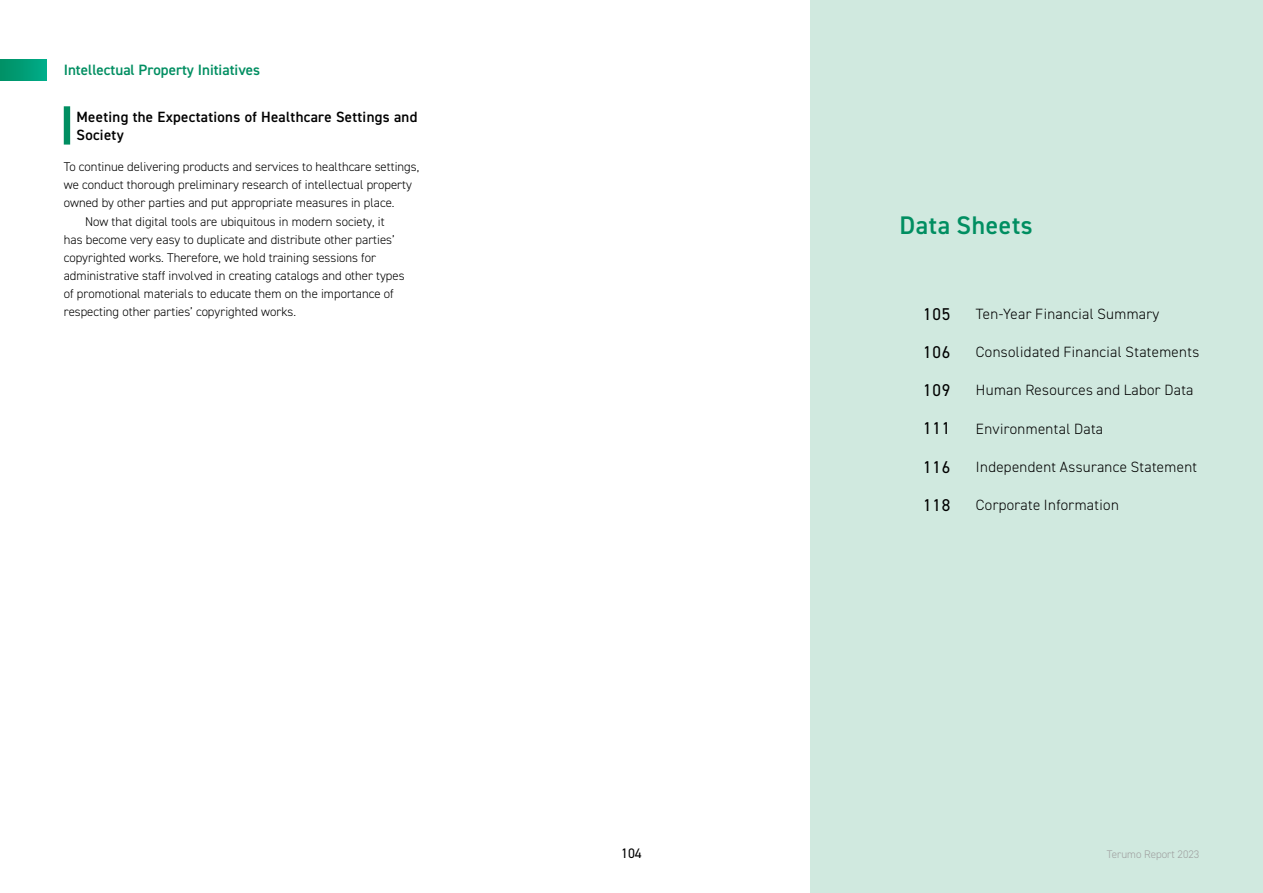
<style>
.page{position:relative;width:1263px;height:893px;background:#fff}
.page>*{position:absolute;margin:0;border:0;box-sizing:border-box;transform-origin:0 0}
.t1{font:600 25.5px "DIN2014";letter-spacing:.025em;color:#008e61}
.t2{font:17.1px "DIN2014";letter-spacing:.045em;color:#000}
.t3{font:600 15px "DIN2014";color:#008e61}
.t4{font:300 14.85px "DIN2014";letter-spacing:.025em;color:#000}
.t5{font:600 14.85px/18px "DIN2014";letter-spacing:.02em;color:#000}
.t6{font:13.8px "DIN2014";color:#000}
.t7{font:300 12.75px "DIN2014";color:#000}
.t8{font:300 10.95px "DIN2014";color:#9fa0a0}
</style>
<div class="page">
<div style="left:810px;top:0;width:453px;height:893px;background:#d0e9df"></div>
<div style="left:0;top:60px;width:47px;height:21px;background:linear-gradient(to right,#008f64,#00ad8a)"></div>
<div style="left:64px;top:106px;width:6px;height:39px;background:#008e61"></div>
<p class="t3" style="left:64px;top:60px;width:198px">Intellectual Property Initiatives</p>
<p class="t5" style="left:77px;top:107px;width:342px">Meeting the Expectations of Healthcare Settings and<br>Society</p>
<p class="t7" style="left:64px;top:159px;width:357px">To continue delivering products and services to healthcare settings,</p>
<p class="t7" style="left:64px;top:177px;width:350px">we conduct thorough preliminary research of intellectual property</p>
<p class="t7" style="left:64px;top:195px;width:332px">owned by other parties and put appropriate measures in place.</p>
<p class="t7" style="left:85px;top:213px;width:301px">Now that digital tools are ubiquitous in modern society, it</p>
<p class="t7" style="left:64px;top:231px;width:332px">has become very easy to duplicate and distribute other parties’</p>
<p class="t7" style="left:64px;top:250px;width:314px">copyrighted works. Therefore, we hold training sessions for</p>
<p class="t7" style="left:64px;top:268px;width:342px">administrative staff involved in creating catalogs and other types</p>
<p class="t7" style="left:64px;top:286px;width:331px">of promotional materials to educate them on the importance of</p>
<p class="t7" style="left:64px;top:304px;width:234px">respecting other parties’ copyrighted works.</p>
<h1 class="t1" style="left:899px;top:208px;width:135px">Data Sheets</h1>
<h2 class="t2" style="left:923px;top:303px;width:29px">105</h2>
<h2 class="t2" style="left:923px;top:341px;width:29px">106</h2>
<h2 class="t2" style="left:923px;top:380px;width:29px">109</h2>
<h2 class="t2" style="left:923px;top:418px;width:29px">111</h2>
<h2 class="t2" style="left:923px;top:456px;width:29px">116</h2>
<h2 class="t2" style="left:923px;top:494px;width:29px">118</h2>
<p class="t4" style="left:976px;top:305px;width:185px">Ten-Year Financial Summary</p>
<p class="t4" style="left:976px;top:343px;width:225px">Consolidated Financial Statements</p>
<p class="t4" style="left:976px;top:381px;width:219px">Human Resources and Labor Data</p>
<p class="t4" style="left:976px;top:419px;width:129px">Environmental Data</p>
<p class="t4" style="left:976px;top:458px;width:223px">Independent Assurance Statement</p>
<p class="t4" style="left:976px;top:496px;width:144px">Corporate Information</p>
<p class="t6" style="left:621px;top:844px;width:22px">104</p>
<p class="t8" style="left:1107px;top:848px;width:94px">Terumo Report 2023</p>
</div>
